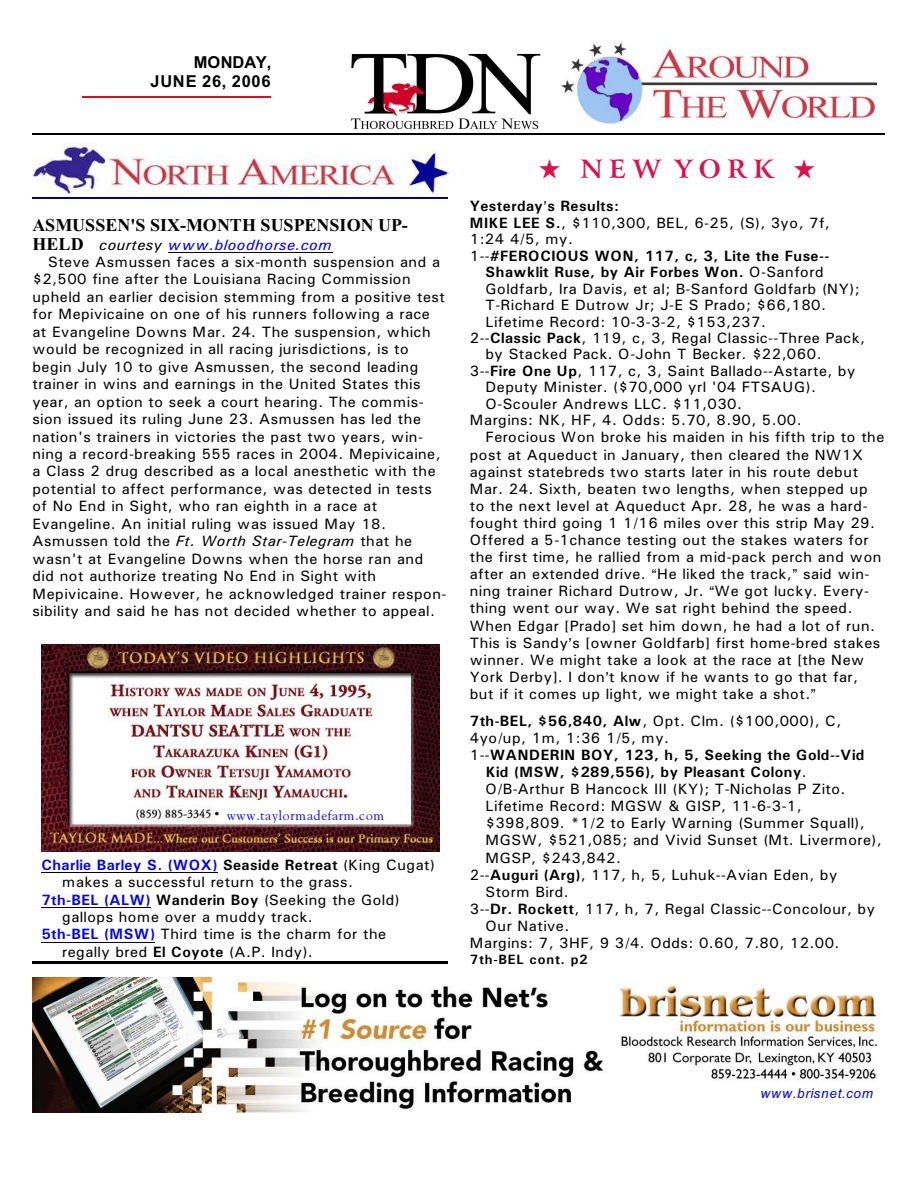
<style>
.page{position:relative;width:918px;height:1188px;background:#fff}
.page>*{position:absolute;margin:0;border:0;box-sizing:border-box;transform-origin:0 0}
.t1{font:700 25.5px "Arrus BT";letter-spacing:.255em;color:#db124d}
.t2{font:700 18px "Times New Roman";letter-spacing:.005em;color:#000}
.t3{font:700 16.5px/19.8px "Arial";letter-spacing:.04em;color:#000;text-align:right}
.t4{font:15px "Univers";letter-spacing:.03em;color:#000}
.t5{font:700 15px "Univers";letter-spacing:.035em;color:#000}
.t6{font:700 15px "Univers";letter-spacing:.03em;color:#00f}
.t7{font:italic 15px "Univers";letter-spacing:.035em;color:#00f}
.t8{font:13.5px "Goudy";letter-spacing:.06em;color:#00f}
.t9{font:italic 13.5px "Arial";letter-spacing:.06em;color:#00f}
.t10{font:700 13.5px "Univers";letter-spacing:.065em;color:#000}
.s1{font-family:"Times New Roman";font-weight:700;font-style:normal;font-size:18px;color:#000}
.s2{color:#000}
.s3{font-style:italic}
.s4{font-weight:400;color:#000}
.s5{font-weight:700;color:#00f}
.s6{font-weight:700}
.s7{font-weight:400}
</style>
<div class="page">
<hr style="left:82px;top:96px;width:189px;height:2px;background:#d41226">
<img style="left:561px;top:41px;width:315px;height:82px">
<img style="left:351px;top:53px;width:190px;height:77px">
<hr style="left:32px;top:134px;width:853px;height:1px;background:#000">
<img style="left:32px;top:977px;width:847px;height:135px">
<img style="left:32px;top:143px;width:416px;height:51px">
<hr style="left:32px;top:197px;width:416px;height:1px;background:#000080">
<hr style="left:41px;top:872px;width:177px;height:1px;background:#000">
<hr style="left:41px;top:907px;width:110px;height:1px;background:#000">
<hr style="left:41px;top:942px;width:114px;height:1px;background:#000">
<img style="left:41px;top:644px;width:398px;height:207px">
<hr style="left:32px;top:961px;width:416px;height:3px;background:#000">
<hr style="left:168px;top:252px;width:164px;height:1px;background:#000">
<p class="t3" style="left:150px;top:53px;width:122px">MONDAY,<br>JUNE 26, 2006</p>
<p class="t2" style="left:32px;top:218px;width:377px">ASMUSSEN'S SIX-MONTH SUSPENSION UP-</p>
<p class="t7" style="left:32px;top:239px;width:301px"><span class="s1">HELD</span> <span class="s2">courtesy</span> www.bloodhorse.com</p>
<p class="t4" style="left:48px;top:257px;width:394px">Steve Asmussen faces a six-month suspension and a</p>
<p class="t4" style="left:32px;top:274px;width:380px">$2,500 fine after the Louisiana Racing Commission</p>
<p class="t4" style="left:32px;top:292px;width:414px">upheld an earlier decision stemming from a positive test</p>
<p class="t4" style="left:32px;top:309px;width:399px">for Mepivicaine on one of his runners following a race</p>
<p class="t4" style="left:32px;top:326px;width:400px">at Evangeline Downs Mar. 24. The suspension, which</p>
<p class="t4" style="left:32px;top:344px;width:378px">would be recognized in all racing jurisdictions, is to</p>
<p class="t4" style="left:32px;top:361px;width:387px">begin July 10 to give Asmussen, the second leading</p>
<p class="t4" style="left:32px;top:379px;width:390px">trainer in wins and earnings in the United States this</p>
<p class="t4" style="left:32px;top:396px;width:393px">year, an option to seek a court hearing. The commis-</p>
<p class="t4" style="left:32px;top:414px;width:390px">sion issued its ruling June 23. Asmussen has led the</p>
<p class="t4" style="left:32px;top:431px;width:392px">nation's trainers in victories the past two years, win-</p>
<p class="t4" style="left:32px;top:449px;width:410px">ning a record-breaking 555 races in 2004. Mepivicaine,</p>
<p class="t4" style="left:32px;top:466px;width:405px">a Class 2 drug described as a local anesthetic with the</p>
<p class="t4" style="left:32px;top:484px;width:401px">potential to affect performance, was detected in tests</p>
<p class="t4" style="left:32px;top:501px;width:346px">of No End in Sight, who ran eighth in a race at</p>
<p class="t4" style="left:32px;top:519px;width:355px">Evangeline. An initial ruling was issued May 18.</p>
<p class="t4" style="left:32px;top:536px;width:381px">Asmussen told the <span class="s3">Ft. Worth Star-Telegram</span> that he</p>
<p class="t4" style="left:32px;top:553px;width:392px">wasn't at Evangeline Downs when the horse ran and</p>
<p class="t4" style="left:32px;top:571px;width:345px">did not authorize treating No End in Sight with</p>
<p class="t4" style="left:32px;top:588px;width:416px">Mepivicaine. However, he acknowledged trainer respon-</p>
<p class="t4" style="left:32px;top:606px;width:404px">sibility and said he has not decided whether to appeal.</p>
<p class="t8" style="left:227px;top:810px;width:159px">www.taylormadefarm.com</p>
<p class="t6" style="left:41px;top:859px;width:395px">Charlie Barley S. (WOX) <span class="s2">Seaside Retreat</span> <span class="s4">(King Cugat)</span></p>
<p class="t4" style="left:62px;top:877px;width:292px">makes a successful return to the grass.</p>
<p class="t4" style="left:41px;top:894px;width:360px"><span class="s5">7th-BEL (ALW)</span> <span class="s6">Wanderin Boy</span> (Seeking the Gold)</p>
<p class="t4" style="left:62px;top:912px;width:252px">gallops home over a muddy track.</p>
<p class="t4" style="left:41px;top:929px;width:346px"><span class="s5">5th-BEL (MSW)</span> Third time is the charm for the</p>
<p class="t4" style="left:62px;top:947px;width:252px">regally bred <span class="s6">El Coyote</span> (A.P. Indy).</p>
<h1 class="t1" style="left:539px;top:158px;width:278px">★ NEW YORK ★</h1>
<p class="t5" style="left:470px;top:201px;width:151px">Yesterday s Results:</p>
<p class="t4" style="left:470px;top:217px;width:362px"><span class="s6">MIKE LEE S.</span>, $110,300, BEL, 6-25, (S), 3yo, 7f,</p>
<p class="t4" style="left:470px;top:234px;width:105px">1:24 4/5, my.</p>
<p class="t5" style="left:470px;top:250px;width:361px"><span class="s7">1--</span>#FEROCIOUS WON, 117, c, 3, Lite the Fuse--</p>
<p class="t5" style="left:485px;top:267px;width:340px">Shawklit Ruse, by Air Forbes Won. <span class="s7">O-Sanford</span></p>
<p class="t4" style="left:485px;top:283px;width:376px">Goldfarb, Ira Davis, et al; B-Sanford Goldfarb (NY);</p>
<p class="t4" style="left:485px;top:300px;width:342px">T-Richard E Dutrow Jr; J-E S Prado; $66,180.</p>
<p class="t4" style="left:485px;top:316px;width:282px">Lifetime Record: 10-3-3-2, $153,237.</p>
<p class="t4" style="left:470px;top:333px;width:397px">2--<span class="s6">Classic Pack</span>, 119, c, 3, Regal Classic--Three Pack,</p>
<p class="t4" style="left:485px;top:349px;width:338px">by Stacked Pack. O-John T Becker. $22,060.</p>
<p class="t4" style="left:470px;top:366px;width:387px">3--<span class="s6">Fire One Up</span>, 117, c, 3, Saint Ballado--Astarte, by</p>
<p class="t4" style="left:485px;top:382px;width:332px">Deputy Minister. ($70,000 yrl '04 FTSAUG).</p>
<p class="t4" style="left:485px;top:398px;width:258px">O-Scouler Andrews LLC. $11,030.</p>
<p class="t4" style="left:470px;top:415px;width:334px">Margins: NK, HF, 4. Odds: 5.70, 8.90, 5.00.</p>
<p class="t4" style="left:485px;top:432px;width:400px">Ferocious Won broke his maiden in his fifth trip to the</p>
<p class="t4" style="left:470px;top:449px;width:395px">post at Aqueduct in January, then cleared the NW1X</p>
<p class="t4" style="left:470px;top:466px;width:390px">against statebreds two starts later in his route debut</p>
<p class="t4" style="left:470px;top:483px;width:399px">Mar. 24. Sixth, beaten two lengths, when stepped up</p>
<p class="t4" style="left:470px;top:501px;width:399px">to the next level at Aqueduct Apr. 28, he was a hard-</p>
<p class="t4" style="left:470px;top:518px;width:407px">fought third going 1 1/16 miles over this strip May 29.</p>
<p class="t4" style="left:470px;top:535px;width:401px">Offered a 5-1chance testing out the stakes waters for</p>
<p class="t4" style="left:470px;top:552px;width:413px">the first time, he rallied from a mid-pack perch and won</p>
<p class="t4" style="left:470px;top:569px;width:401px">after an extended drive. He liked the track, said win-</p>
<p class="t4" style="left:470px;top:586px;width:401px">ning trainer Richard Dutrow, Jr. We got lucky. Every-</p>
<p class="t4" style="left:470px;top:603px;width:385px">thing went our way. We sat right behind the speed.</p>
<p class="t4" style="left:470px;top:620px;width:407px">When Edgar [Prado] set him down, he had a lot of run.</p>
<p class="t4" style="left:470px;top:637px;width:412px">This is Sandy s [owner Goldfarb] first home-bred stakes</p>
<p class="t4" style="left:470px;top:654px;width:396px">winner. We might take a look at the race at [the New</p>
<p class="t4" style="left:470px;top:672px;width:390px">York Derby]. I don t know if he wants to go that far,</p>
<p class="t4" style="left:470px;top:689px;width:342px">but if it comes up light, we might take a shot.</p>
<p class="t4" style="left:470px;top:715px;width:373px"><span class="s6">7th-BEL, $56,840, Alw</span>, Opt. Clm. ($100,000), C,</p>
<p class="t4" style="left:470px;top:733px;width:201px">4yo/up, 1m, 1:36 1/5, my.</p>
<p class="t5" style="left:470px;top:750px;width:396px"><span class="s7">1--</span>WANDERIN BOY, 123, h, 5, Seeking the Gold--Vid</p>
<p class="t5" style="left:485px;top:767px;width:323px">Kid (MSW, $289,556), by Pleasant Colony<span class="s7">.</span></p>
<p class="t4" style="left:485px;top:784px;width:362px">O/B-Arthur B Hancock III (KY); T-Nicholas P Zito.</p>
<p class="t4" style="left:485px;top:801px;width:318px">Lifetime Record: MGSW &amp; GISP, 11-6-3-1,</p>
<p class="t4" style="left:485px;top:818px;width:381px">$398,809. *1/2 to Early Warning (Summer Squall),</p>
<p class="t4" style="left:485px;top:835px;width:398px">MGSW, $521,085; and Vivid Sunset (Mt. Livermore),</p>
<p class="t4" style="left:485px;top:852px;width:137px">MGSP, $243,842.</p>
<p class="t4" style="left:470px;top:869px;width:369px">2--<span class="s6">Auguri (Arg)</span>, 117, h, 5, Luhuk--Avian Eden, by</p>
<p class="t4" style="left:485px;top:886px;width:85px">Storm Bird.</p>
<p class="t4" style="left:470px;top:904px;width:407px">3--<span class="s6">Dr. Rockett</span>, 117, h, 7, Regal Classic--Concolour, by</p>
<p class="t4" style="left:485px;top:921px;width:85px">Our Native.</p>
<p class="t4" style="left:470px;top:938px;width:371px">Margins: 7, 3HF, 9 3/4. Odds: 0.60, 7.80, 12.00.</p>
<p class="t10" style="left:470px;top:955px;width:120px">7th-BEL cont. p2</p>
<p class="t9" style="left:760px;top:1088px;width:114px">www.brisnet.com</p>
</div>
